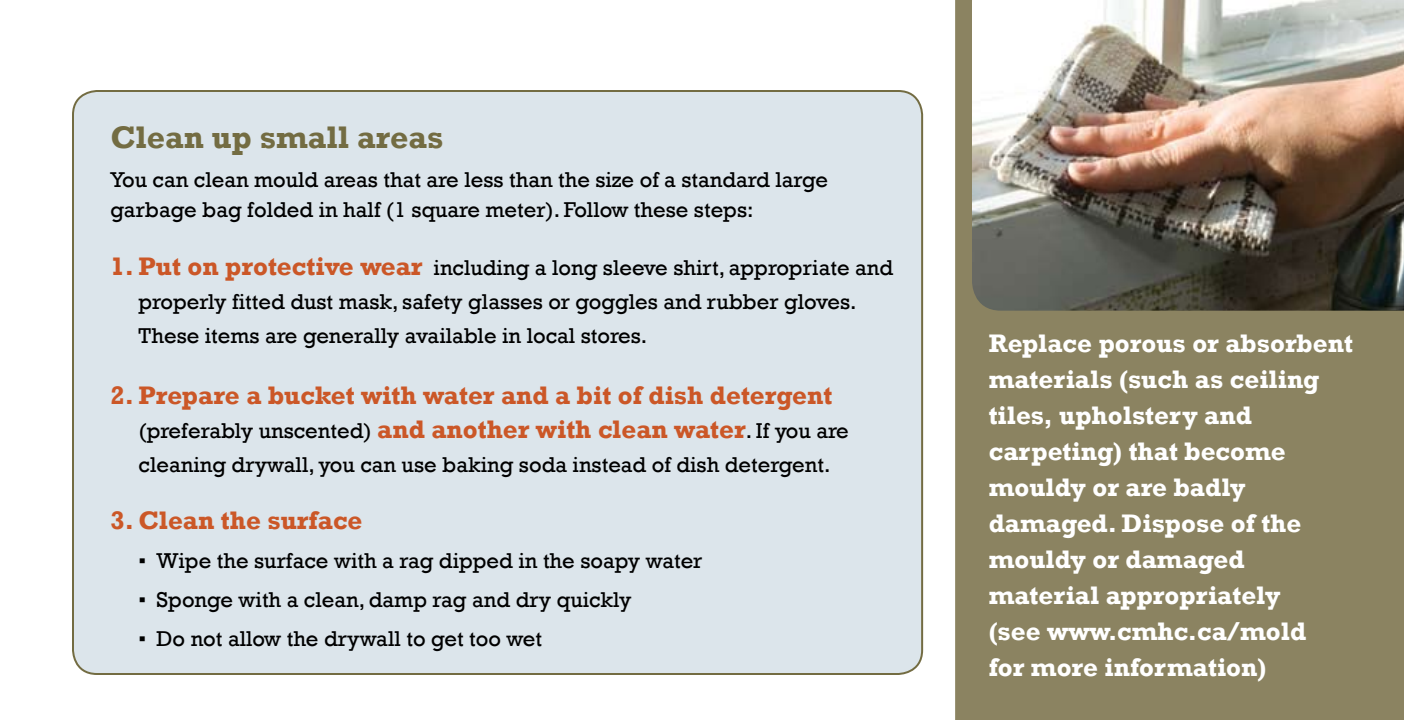
<style>
.page{position:relative;width:1404px;height:720px;background:#fff}
.page>*{position:absolute;margin:0;border:0;box-sizing:border-box;transform-origin:0 0}
.t1{font:700 32px "Rockwell";color:#736c42}
.t2{font:700 26px/36px "Rockwell";color:#fff}
.t3{font:700 26px "Rockwell";color:#cb5727}
.t4{font:22px/34px "Rockwell";color:#000}
.s1{font-weight:700;font-size:26px;color:#cb5727}
.s2{font-family:"Trebuchet MS"}
</style>
<div class="page">
<div style="left:955px;top:0;width:449px;height:720px;background:#8b8361"></div>
<img style="left:972px;top:0;width:432px;height:311px">
<div style="left:73px;top:91px;width:849px;height:583px;background:#dce5eb;border-radius:24px"></div>
<h1 class="t1" style="left:111px;top:118px;width:334px">Clean up small areas</h1>
<p class="t4" style="left:111px;top:165px;width:719px;line-height:30px">You can clean mould areas that are less than the size of a standard large garbage bag folded in half (1 square meter). Follow these steps:</p>
<p class="t4" style="left:139px;top:251px;width:756px;text-indent:-28px"><span class="s1">1. Put on protective wear</span> including a long sleeve shirt, appropriate and properly fitted dust mask, safety glasses or goggles and rubber gloves.<br>These items are generally available in local stores.</p>
<p class="t3" style="left:111px;top:379px;width:723px">2. Prepare a bucket with water and a bit of dish detergent</p>
<p class="t4" style="left:139px;top:414px;width:712px">(preferably unscented) <span class="s1">and another with clean water</span>. If you are cleaning drywall, you can use baking soda instead of dish detergent.</p>
<p class="t3" style="left:111px;top:504px;width:253px">3. Clean the surface</p>
<p class="t4" style="left:139px;top:544px;width:565px"><span class="s2">▪</span> Wipe the surface with a rag dipped in the soapy water</p>
<p class="t4" style="left:139px;top:583px;width:495px"><span class="s2">▪</span> Sponge with a clean, damp rag and dry quickly</p>
<p class="t4" style="left:139px;top:622px;width:405px"><span class="s2">▪</span> Do not allow the drywall to get too wet</p>
<p class="t2" style="left:989px;top:326px;width:366px">Replace porous or absorbent materials (such as ceiling tiles, upholstery and carpeting) that become mouldy or are badly damaged. Dispose of the mouldy or damaged material appropriately<br>(see www.cmhc.ca/mold<br>for more information)</p>
</div>
